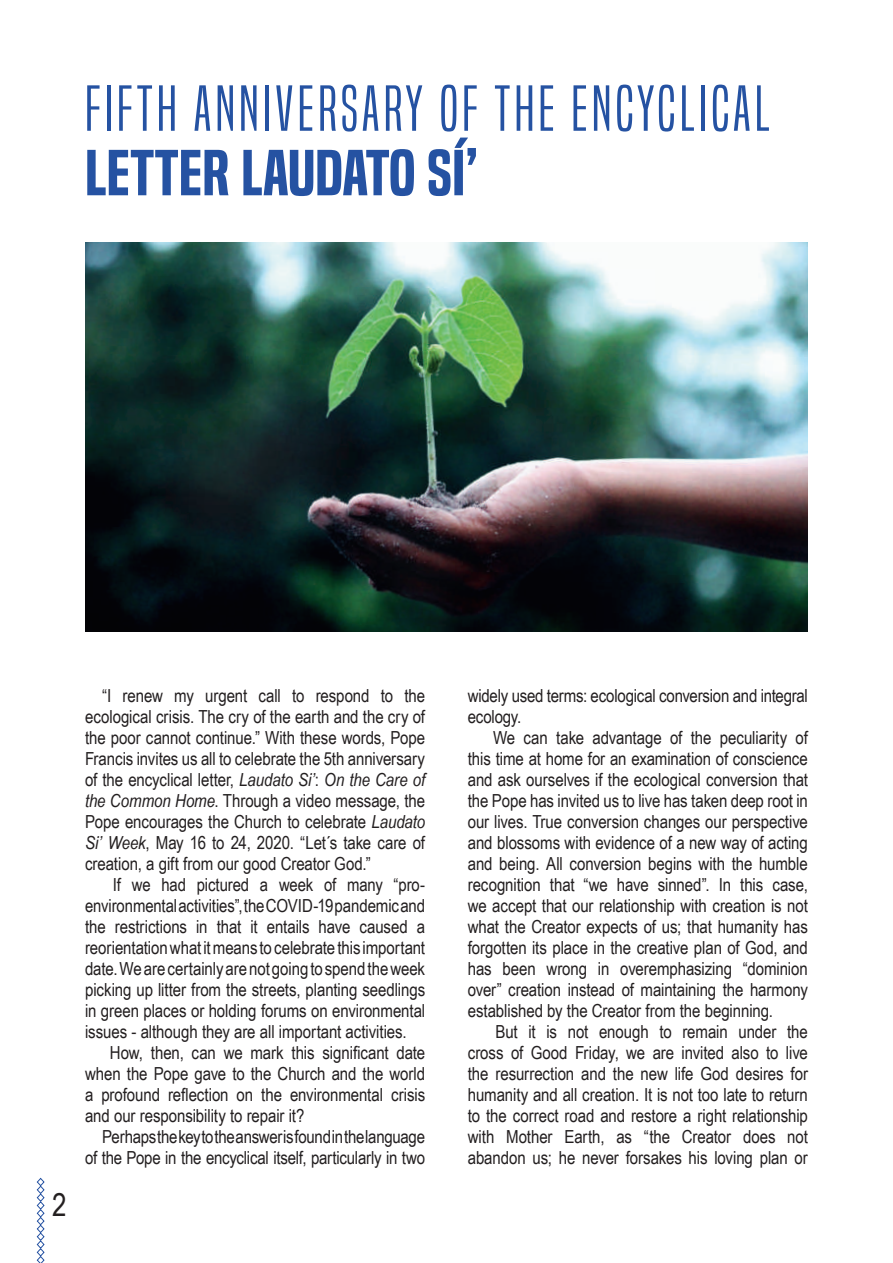
<style>
.page{position:relative;width:893px;height:1263px;background:#fff}
.page>*{position:absolute;margin:0;border:0;box-sizing:border-box;transform-origin:0 0}
.t1{font:60px "Built Titling Lt";letter-spacing:.06em;color:#2552a2;scale:1.13 1}
.t2{font:60px "Built Titling Sb";color:#2552a2;scale:1.13 1}
.t3{font:31.5px "Arial Narrow";color:#231f20}
.t4{font:18px/21px "Arial Narrow";letter-spacing:-.005em;color:#231f20;text-align:justify}
.s1{font-style:italic}
</style>
<div class="page">
<svg style="left:36px;top:1177px;width:9px;height:86px"></svg>
<img style="left:85px;top:242px;width:723px;height:389px">
<h1 class="t1" style="left:85px;top:73px;width:607px">FIFTH ANNIVERSARY OF THE ENCYCLICAL</h1>
<h1 class="t2" style="left:85px;top:138px;width:349px">LETTER LAUDATO SÍ’</h1>
<h2 class="t3" style="left:52px;top:1181px;width:16px">2</h2>
<p class="t4" style="left:85px;top:685px;width:342px;text-indent:17px">“I renew my urgent call to respond to the ecological crisis. The cry of the earth and the cry of the poor cannot continue.” With these words, Pope Francis invites us all to celebrate the 5th anniversary of the encyclical letter, <span class="s1">Laudato Si’</span>: <span class="s1">On the Care of the Common Home</span>. Through a video message, the Pope encourages the Church to celebrate <span class="s1">Laudato Si’ Week</span>, May 16 to 24, 2020. “Let´s take care of creation, a gift from our good Creator God.”</p>
<p class="t4" style="left:85px;top:874px;width:342px;text-indent:28px">If we had pictured a week of many “pro&shy;environmentalactivities”, theCOVID-19pandemicand the restrictions in that it entails have caused a reorientationwhat it means to celebratethis important date.We are certainly are not going to spend the week picking up litter from the streets, planting seedlings in green places or holding forums on environmental issues - although they are all important activities.</p>
<p class="t4" style="left:85px;top:1042px;width:342px;text-indent:25px">How, then, can we mark this significant date when the Pope gave to the Church and the world a profound reflection on the environmental crisis and our responsibility to repair it?</p>
<p class="t4" style="left:85px;top:1126px;width:342px;text-align:right">Perhaps the keyto the answer isfound in the language<br>of the Pope in the encyclical itself, particularly in two</p>
<p class="t4" style="left:468px;top:685px;width:342px">widely used terms: ecological conversion and integral ecology.</p>
<p class="t4" style="left:468px;top:727px;width:342px;text-indent:25px">We can take advantage of the peculiarity of this time at home for an examination of conscience and ask ourselves if the ecological conversion that the Pope has invited us to live has taken deep root in our lives. True conversion changes our perspective and blossoms with evidence of a new way of acting and being. All conversion begins with the humble recognition that “we have sinned”. In this case, we accept that our relationship with creation is not what the Creator expects of us; that humanity has forgotten its place in the creative plan of God, and has been wrong in overemphasizing “dominion over” creation instead of maintaining the harmony established by the Creator from the beginning.</p>
<p class="t4" style="left:468px;top:1021px;width:342px;text-indent:28px">But it is not enough to remain under the cross of Good Friday, we are invited also to live the resurrection and the new life God desires for humanity and all creation. It is not too late to return to the correct road and restore a right relationship with Mother Earth, as “the Creator does not abandon us; he never forsakes his loving plan or</p>
</div>
